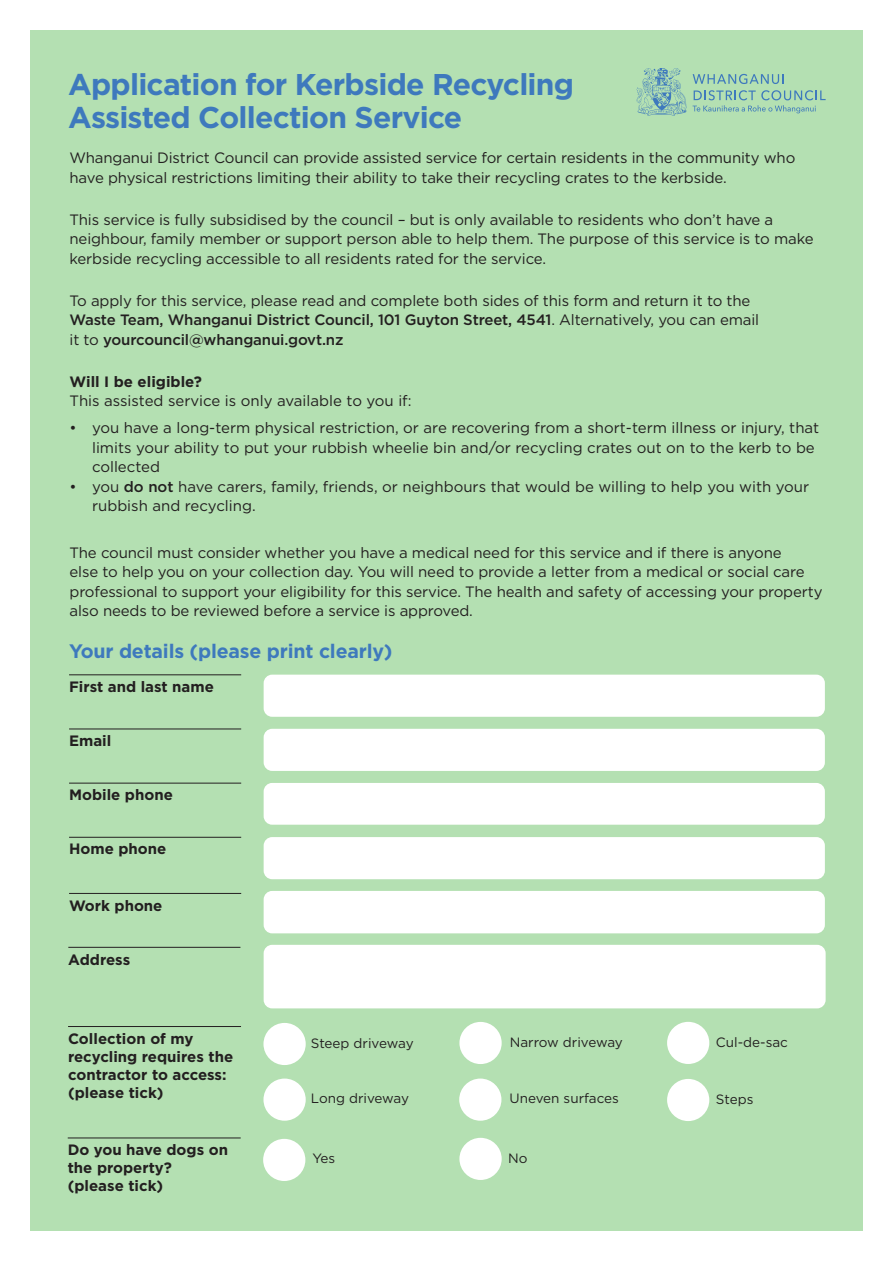
<style>
.page{position:relative;width:893px;height:1263px;background:#fff}
.page>*{position:absolute;margin:0;border:0;box-sizing:border-box;transform-origin:0 0}
.t1{font:700 30px/33px "Gotham";letter-spacing:-.025em;color:#3e79bd}
.Section_heading{font:700 19.5px "Gotham";letter-spacing:-.01em;color:#3e79bd}
.Label_description{font:15px/19.5px "Gotham";letter-spacing:-.01em;color:#231f20}
.Label{font:700 15px/18px "Gotham";color:#231f20}
.Label_-_no_rule{font:15px/19.5px "Gotham";color:#231f20}
.Checkbox_label{font:13.5px "Gotham";color:#231f20}
.s1{font-weight:500}
.s2{font-weight:700}
</style>
<div class="page">
<div style="left:30px;top:30px;width:833px;height:1200px;background:#b4e0b2"></div>
<div style="left:264px;top:675px;width:561px;height:42px;background:#fff;border-radius:9px"></div>
<hr style="left:69px;top:674px;width:172px;height:1px;background:#231f20">
<div style="left:264px;top:729px;width:561px;height:42px;background:#fff;border-radius:9px"></div>
<hr style="left:69px;top:729px;width:172px;height:1px;background:#231f20">
<div style="left:264px;top:783px;width:561px;height:42px;background:#fff;border-radius:9px"></div>
<hr style="left:69px;top:783px;width:172px;height:1px;background:#231f20">
<div style="left:264px;top:837px;width:561px;height:42px;background:#fff;border-radius:9px"></div>
<hr style="left:69px;top:837px;width:172px;height:1px;background:#231f20">
<div style="left:264px;top:891px;width:561px;height:42px;background:#fff;border-radius:9px"></div>
<hr style="left:69px;top:893px;width:172px;height:1px;background:#231f20">
<div style="left:264px;top:945px;width:562px;height:63px;background:#fff;border-radius:9px"></div>
<hr style="left:68px;top:947px;width:172px;height:1px;background:#231f20">
<hr style="left:68px;top:1026px;width:173px;height:1px;background:#231f20">
<div style="left:263px;top:1023px;width:43px;height:42px;background:#fff;border-radius:50%"></div>
<div style="left:263px;top:1078px;width:43px;height:43px;background:#fff;border-radius:50%"></div>
<div style="left:459px;top:1022px;width:43px;height:42px;background:#fff;border-radius:50%"></div>
<div style="left:667px;top:1079px;width:42px;height:42px;background:#fff;border-radius:50%"></div>
<div style="left:459px;top:1078px;width:42px;height:43px;background:#fff;border-radius:50%"></div>
<div style="left:667px;top:1022px;width:42px;height:42px;background:#fff;border-radius:50%"></div>
<hr style="left:68px;top:1138px;width:173px;height:1px;background:#231f20">
<div style="left:263px;top:1139px;width:42px;height:42px;background:#fff;border-radius:50%"></div>
<div style="left:459px;top:1138px;width:43px;height:42px;background:#fff;border-radius:50%"></div>
<svg style="left:693px;top:74px;width:91px;height:10px"></svg>
<svg style="left:693px;top:90px;width:133px;height:23px"></svg>
<svg style="left:636px;top:68px;width:50px;height:48px"></svg>
<p class="t1" style="left:68px;top:67px;width:508px">Application for Kerbside Recycling<br>Assisted Collection Service</p>
<p class="Label_description" style="left:70px;top:148px;width:727px">Whanganui District Council can provide assisted service for certain residents in the community who have physical restrictions limiting their ability to take their recycling crates to the kerbside.</p>
<p class="Label_description" style="left:70px;top:210px;width:746px">This service is fully subsidised by the council – but is only available to residents who don’t have a neighbour, family member or support person able to help them. The purpose of this service is to make kerbside recycling accessible to all residents rated for the service.</p>
<p class="Label_description" style="left:70px;top:291px;width:691px">To apply for this service, please read and complete both sides of this form and return it to the<br><span class="s1">Waste Team, Whanganui District Council, 101 Guyton Street, 4541</span>. Alternatively, you can email it to <span class="s1">yourcouncil@whanganui.govt.nz</span></p>
<p class="Label_-_no_rule" style="left:70px;top:372px;width:344px"><span class="s2">Will I be eligible?<br></span>This assisted service is only available to you if:</p>
<p class="Label_description" style="left:92px;top:418px;width:729px;text-indent:-22px">• you have a long-term physical restriction, or are recovering from a short-term illness or injury, that limits your ability to put your rubbish wheelie bin and/or recycling crates out on to the kerb to be collected</p>
<p class="Label_description" style="left:92px;top:477px;width:719px;text-indent:-22px">• you <span class="s1">do not</span> have carers, family, friends, or neighbours that would be willing to help you with your rubbish and recycling.</p>
<p class="Label_description" style="left:70px;top:543px;width:754px">The council must consider whether you have a medical need for this service and if there is anyone<br>else to help you on your collection day. You will need to provide a letter from a medical or social care professional to support your eligibility for this service. The health and safety of accessing your property also needs to be reviewed before a service is approved.</p>
<p class="Section_heading" style="left:69px;top:638px;width:325px">Your details (please print clearly)</p>
<p class="Label" style="left:69px;top:678px;width:146px">First and last name</p>
<p class="Label" style="left:69px;top:732px;width:44px">Email</p>
<p class="Label" style="left:69px;top:786px;width:105px">Mobile phone</p>
<p class="Label" style="left:69px;top:840px;width:99px">Home phone</p>
<p class="Label" style="left:69px;top:896px;width:95px">Work phone</p>
<p class="Label" style="left:68px;top:950px;width:63px">Address</p>
<p class="Label" style="left:68px;top:1029px;width:167px">Collection of my recycling requires the contractor to access: (please tick)</p>
<p class="Checkbox_label" style="left:311px;top:1034px;width:104px">Steep driveway</p>
<p class="Checkbox_label" style="left:311px;top:1090px;width:100px">Long driveway</p>
<p class="Checkbox_label" style="left:510px;top:1033px;width:115px">Narrow driveway</p>
<p class="Checkbox_label" style="left:716px;top:1033px;width:74px">Cul-de-sac</p>
<p class="Checkbox_label" style="left:509px;top:1090px;width:111px">Uneven surfaces</p>
<p class="Checkbox_label" style="left:716px;top:1090px;width:39px">Steps</p>
<p class="Label" style="left:68px;top:1141px;width:162px">Do you have dogs on the property? (please tick)</p>
<p class="Checkbox_label" style="left:312px;top:1150px;width:24px">Yes</p>
<p class="Checkbox_label" style="left:508px;top:1149px;width:21px">No</p>
</div>
